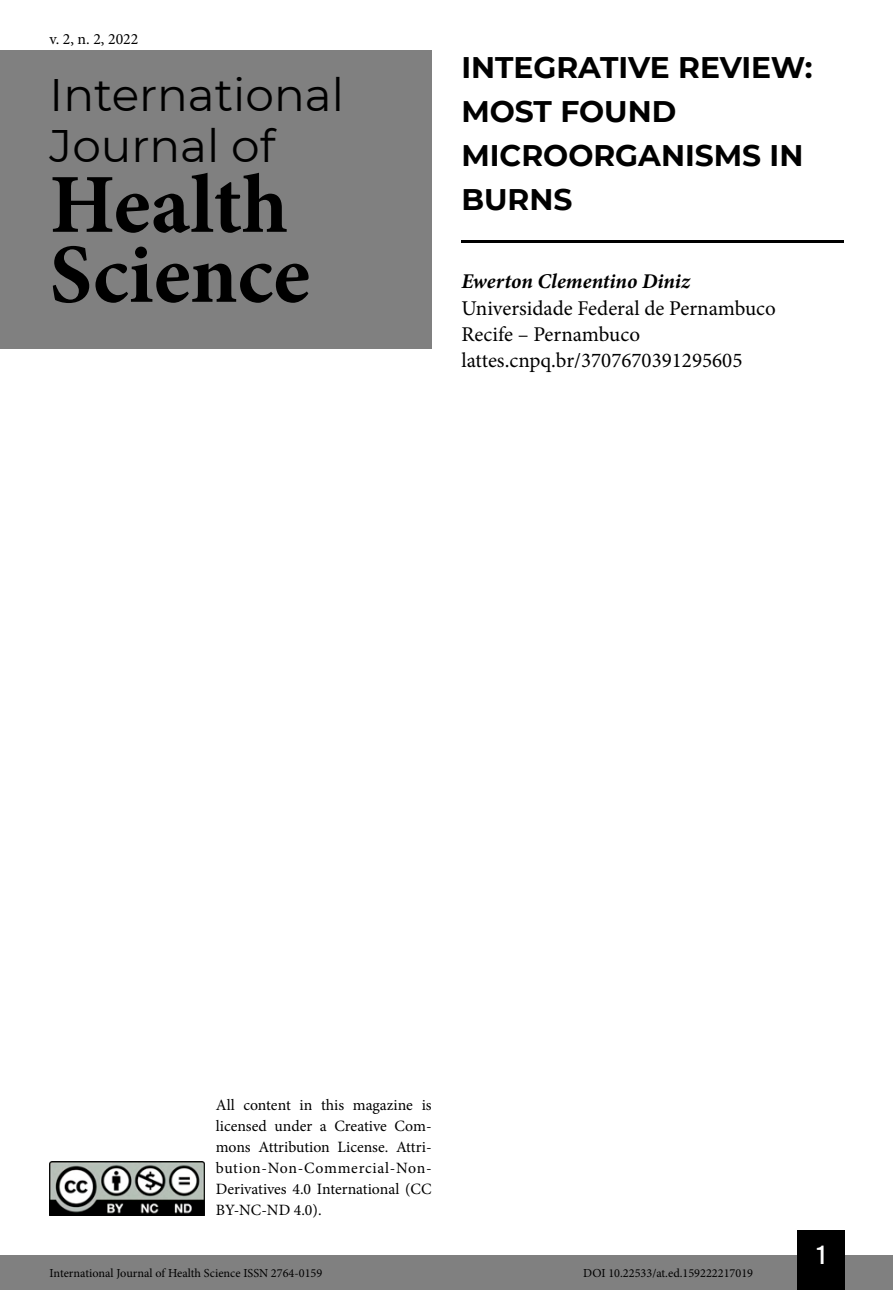
<style>
.page{position:relative;width:893px;height:1290px;background:#fff}
.page>*{position:absolute;margin:0;border:0;box-sizing:border-box;transform-origin:0 0}
.t1{font:700 84px/70px "Minion Pro";color:#000}
.t2{font:45.5px/50.8px "Montserrat";color:#000}
.Título_Artigo{font:700 29.75px/43.8px "Montserrat";color:#000}
.t3{font:26.25px "Bebas Kai";color:#fff}
.Infos_autor{font:21px "Minion Pro";color:#000}
.Autor{font:italic 700 21px "Minion Pro";color:#000}
.t4{font:15.75px/21px "Minion Pro";color:#000;text-align:justify}
.t5{font:12.25px "Minion Pro";color:#000}
</style>
<div class="page">
<div style="left:0;top:1255px;width:893px;height:35px;background:#808080"></div>
<div style="left:797px;top:1230px;width:48px;height:60px;background:#000"></div>
<img style="left:50px;top:1161px;width:154px;height:54px">
<div style="left:0;top:50px;width:432px;height:298px;background:#808080"></div>
<hr style="left:461px;top:241px;width:382px;height:2px;background:#000">
<p class="t4" style="left:50px;top:28px;width:90px">v. 2, n. 2, 2022</p>
<h2 class="t2" style="left:50px;top:68px;width:296px">International<br>Journal of</h2>
<h1 class="t1" style="left:50px;top:169px;width:262px">Health<br>Science</h1>
<p class="Título_Artigo" style="left:461px;top:44px;width:353px">INTEGRATIVE REVIEW:<br>MOST FOUND<br>MICROORGANISMS IN<br>BURNS</p>
<p class="Autor" style="left:461px;top:267px;width:230px">Ewerton Clementino Diniz</p>
<p class="Infos_autor" style="left:461px;top:294px;width:316px">Universidade Federal de Pernambuco</p>
<p class="Infos_autor" style="left:461px;top:320px;width:180px">Recife – Pernambuco</p>
<p class="Infos_autor" style="left:461px;top:346px;width:283px">lattes.cnpq.br/3707670391295605</p>
<p class="t4" style="left:216px;top:1095px;width:217px">All content in this magazine is licensed under a Creative Com&shy;mons Attribution License. Attri&shy;bution-Non-Commercial-Non-Derivatives 4.0 International (CC BY-NC-ND 4.0).</p>
<h3 class="t3" style="left:817px;top:1241px;width:10px">1</h3>
<p class="t5" style="left:50px;top:1265px;width:274px">International Journal of Health Science ISSN 2764-0159</p>
<p class="t5" style="left:583px;top:1265px;width:171px">DOI 10.22533/at.ed.159222217019</p>
</div>
